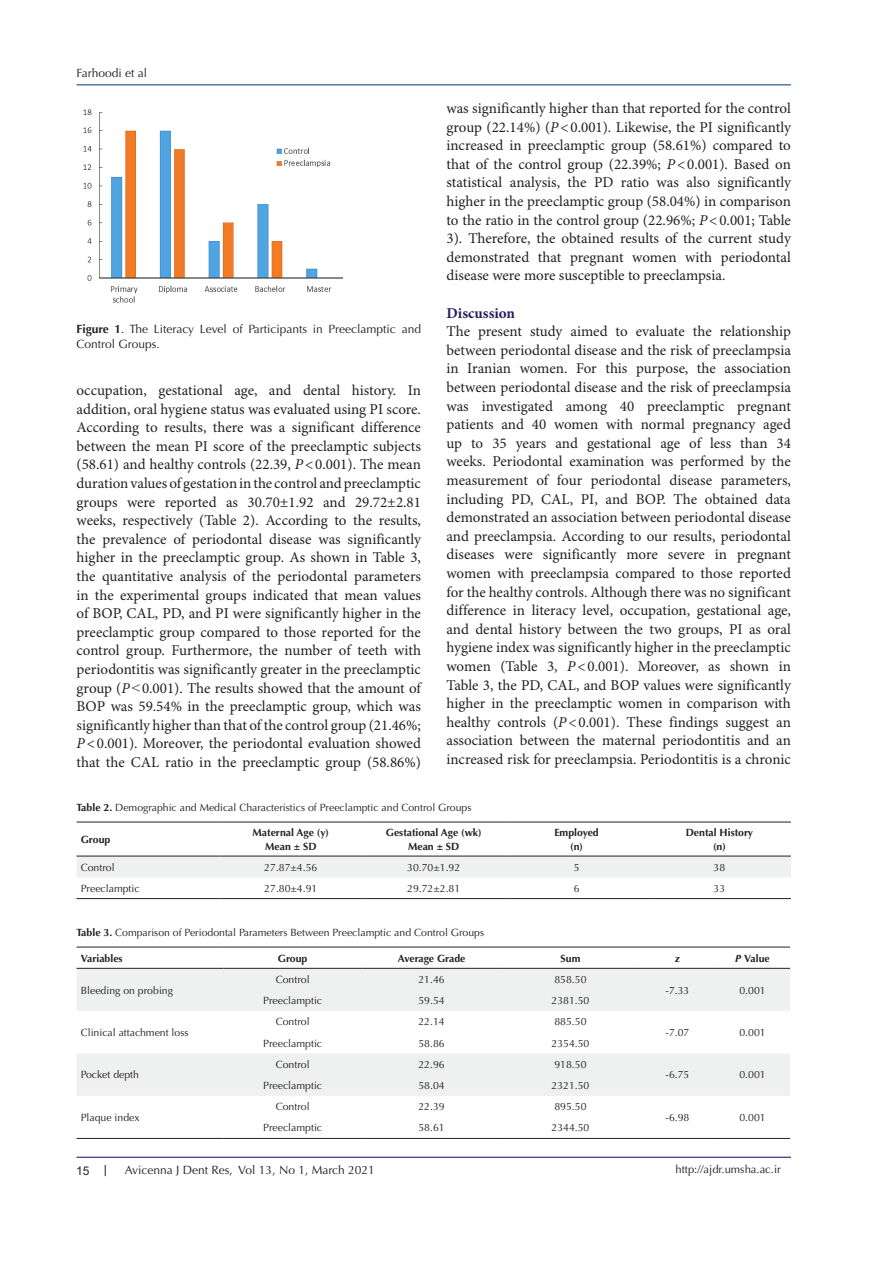
<style>
.page{position:relative;width:893px;height:1263px;background:#fff}
.page>*{position:absolute;margin:0;border:0;box-sizing:border-box;transform-origin:0 0}
.t1{font:15px/18.6px "Minion Pro";letter-spacing:-.005em;color:#231f20;text-align:justify}
.t2{font:700 15px "Minion Pro";color:#231d60}
.t3{font:12px/15px "Optima LT Std";color:#231f20}
.t4{font:12px "Arial";color:#231f20}
.t5{font:11.25px "Optima LT Std";color:#231f20}
.t6{font:10.5px "Optima LT Std";color:#231f20}
.t7{font:700 10.5px "Optima LT Std";color:#231f20}
.s1{font-style:italic}
.s2{font-weight:700}
.s3{font-family:"Times New Roman"}
</style>
<div class="page">
<hr style="left:77px;top:1157px;width:714px;height:1px;background:#190066">
<hr style="left:77px;top:85px;width:714px;height:1px;background:#053278">
<div style="left:77px;top:857px;width:714px;height:20px;background:#eff0f0"></div>
<hr style="left:77px;top:822px;width:142px;height:1px;background:#231f20">
<hr style="left:219px;top:822px;width:143px;height:1px;background:#231f20">
<hr style="left:362px;top:822px;width:143px;height:1px;background:#231f20">
<hr style="left:505px;top:822px;width:143px;height:1px;background:#231f20">
<hr style="left:648px;top:822px;width:143px;height:1px;background:#231f20">
<hr style="left:77px;top:856px;width:142px;height:1px;background:#231f20">
<hr style="left:219px;top:856px;width:143px;height:1px;background:#231f20">
<hr style="left:362px;top:856px;width:143px;height:1px;background:#231f20">
<hr style="left:505px;top:856px;width:143px;height:1px;background:#231f20">
<hr style="left:648px;top:856px;width:143px;height:1px;background:#231f20">
<hr style="left:77px;top:898px;width:142px;height:1px;background:#231f20">
<hr style="left:219px;top:898px;width:143px;height:1px;background:#231f20">
<hr style="left:362px;top:898px;width:143px;height:1px;background:#231f20">
<hr style="left:505px;top:898px;width:143px;height:1px;background:#231f20">
<hr style="left:648px;top:898px;width:143px;height:1px;background:#231f20">
<svg style="left:77px;top:969px;width:713px;height:127px;fill:#eff0f0"></svg>
<hr style="left:77px;top:947px;width:146px;height:1px;background:#231f20">
<hr style="left:223px;top:947px;width:139px;height:1px;background:#231f20">
<hr style="left:362px;top:947px;width:139px;height:1px;background:#231f20">
<hr style="left:501px;top:947px;width:139px;height:1px;background:#231f20">
<hr style="left:640px;top:947px;width:75px;height:1px;background:#231f20">
<hr style="left:715px;top:947px;width:75px;height:1px;background:#231f20">
<hr style="left:77px;top:968px;width:146px;height:1px;background:#231f20">
<hr style="left:223px;top:968px;width:139px;height:1px;background:#231f20">
<hr style="left:362px;top:968px;width:139px;height:1px;background:#231f20">
<hr style="left:501px;top:968px;width:139px;height:1px;background:#231f20">
<hr style="left:640px;top:968px;width:75px;height:1px;background:#231f20">
<hr style="left:715px;top:968px;width:75px;height:1px;background:#231f20">
<hr style="left:77px;top:1138px;width:146px;height:1px;background:#231f20">
<hr style="left:223px;top:1138px;width:139px;height:1px;background:#231f20">
<hr style="left:362px;top:1138px;width:139px;height:1px;background:#231f20">
<hr style="left:501px;top:1138px;width:139px;height:1px;background:#231f20">
<hr style="left:640px;top:1138px;width:75px;height:1px;background:#231f20">
<hr style="left:715px;top:1138px;width:75px;height:1px;background:#231f20">
<img style="left:83px;top:109px;width:260px;height:194px">
<p class="t3" style="left:77px;top:66px;width:72px">Farhoodi et al</p>
<p class="t1" style="left:446px;top:99px;width:346px">was significantly higher than that reported for the control group (22.14%) (<span class="s1">P</span>&lt;0.001). Likewise, the PI significantly increased in preeclamptic group (58.61%) compared to that of the control group (22.39%; <span class="s1">P</span>&lt;0.001). Based on statistical analysis, the PD ratio was also significantly higher in the preeclamptic group (58.04%) in comparison to the ratio in the control group (22.96%; <span class="s1">P</span>&lt;0.001; Table 3). Therefore, the obtained results of the current study demonstrated that pregnant women with periodontal disease were more susceptible to preeclampsia.</p>
<p class="t2" style="left:446px;top:302px;width:70px">Discussion</p>
<p class="t1" style="left:446px;top:323px;width:346px">The present study aimed to evaluate the relationship between periodontal disease and the risk of preeclampsia in Iranian women. For this purpose, the association between periodontal disease and the risk of preeclampsia was investigated among 40 preeclamptic pregnant patients and 40 women with normal pregnancy aged up to 35 years and gestational age of less than 34 weeks. Periodontal examination was performed by the measurement of four periodontal disease parameters, including PD, CAL, PI, and BOP. The obtained data demonstrated an association between periodontal disease and preeclampsia. According to our results, periodontal diseases were significantly more severe in pregnant women with preeclampsia compared to those reported for the healthy controls. Although there was no significant difference in literacy level, occupation, gestational age, and dental history between the two groups, PI as oral hygiene index was significantly higher in the preeclamptic women (Table 3, <span class="s1">P</span>&lt;0.001). Moreover, as shown in Table 3, the PD, CAL, and BOP values were significantly higher in the preeclamptic women in comparison with healthy controls (<span class="s1">P</span>&lt;0.001). These findings suggest an association between the maternal periodontitis and an increased risk for preeclampsia. Periodontitis is a chronic</p>
<p class="t3" style="left:77px;top:322px;width:346px"><span class="s2">Figure 1</span>. The Literacy Level of Participants in Preeclamptic and<br>Control Groups.</p>
<p class="t1" style="left:77px;top:381px;width:346px">occupation, gestational age, and dental history. In addition, oral hygiene status was evaluated using PI score.<br>According to results, there was a significant difference between the mean PI score of the preeclamptic subjects (58.61) and healthy controls (22.39, <span class="s1">P</span>&lt;0.001). The mean duration values of gestation in the control and preeclamptic groups were reported as 30.70±1.92 and 29.72±2.81 weeks, respectively (Table 2). According to the results, the prevalence of periodontal disease was significantly higher in the preeclamptic group. As shown in Table 3, the quantitative analysis of the periodontal parameters in the experimental groups indicated that mean values of BOP, CAL, PD, and PI were significantly higher in the preeclamptic group compared to those reported for the control group. Furthermore, the number of teeth with periodontitis was significantly greater in the preeclamptic group (<span class="s1">P</span><span class="s3">˂</span> 0.001). The results showed that the amount of BOP was 59.54% in the preeclamptic group, which was significantly higher than that of the control group (21.46%; <span class="s1">P</span>&lt;0.001). Moreover, the periodontal evaluation showed that the CAL ratio in the preeclamptic group (58.86%)</p>
<p class="t6" style="left:77px;top:802px;width:396px"><span class="s2">Table 2.</span> Demographic and Medical Characteristics of Preeclamptic and Control Groups</p>
<p class="t7" style="left:81px;top:833px;width:31px">Group</p>
<p class="t7" style="left:253px;top:826px;width:78px">Maternal Age (y)</p>
<p class="t7" style="left:265px;top:840px;width:53px">Mean ± SD</p>
<p class="t7" style="left:386px;top:826px;width:97px">Gestational Age (wk)</p>
<p class="t7" style="left:408px;top:840px;width:53px">Mean ± SD</p>
<p class="t7" style="left:554px;top:826px;width:46px">Employed</p>
<p class="t7" style="left:570px;top:840px;width:14px">(n)</p>
<p class="t7" style="left:686px;top:826px;width:69px">Dental History</p>
<p class="t7" style="left:713px;top:840px;width:14px">(n)</p>
<p class="t6" style="left:81px;top:861px;width:35px">Control</p>
<p class="t6" style="left:264px;top:861px;width:55px">27.87±4.56</p>
<p class="t6" style="left:407px;top:861px;width:55px">30.70±1.92</p>
<p class="t6" style="left:574px;top:861px;width:7px">5</p>
<p class="t6" style="left:714px;top:861px;width:13px">38</p>
<p class="t6" style="left:81px;top:882px;width:60px">Preeclamptic</p>
<p class="t6" style="left:264px;top:882px;width:55px">27.80±4.91</p>
<p class="t6" style="left:407px;top:882px;width:55px">29.72±2.81</p>
<p class="t6" style="left:574px;top:882px;width:7px">6</p>
<p class="t6" style="left:714px;top:882px;width:13px">33</p>
<p class="t6" style="left:77px;top:927px;width:409px"><span class="s2">Table 3.</span> Comparison of Periodontal Parameters Between Preeclamptic and Control Groups</p>
<p class="t7" style="left:81px;top:952px;width:43px">Variables</p>
<p class="t7" style="left:278px;top:952px;width:31px">Group</p>
<p class="t7" style="left:398px;top:952px;width:69px">Average Grade</p>
<p class="t7" style="left:561px;top:952px;width:21px">Sum</p>
<p class="t7" style="left:675px;top:952px;width:7px">z</p>
<p class="t7" style="left:735px;top:952px;width:36px"><span class="s1">P</span> Value</p>
<p class="t6" style="left:81px;top:984px;width:94px">Bleeding on probing</p>
<p class="t6" style="left:276px;top:973px;width:35px">Control</p>
<p class="t6" style="left:418px;top:973px;width:28px">21.46</p>
<p class="t6" style="left:554px;top:973px;width:34px">858.50</p>
<p class="t6" style="left:665px;top:984px;width:25px">-7.33</p>
<p class="t6" style="left:739px;top:984px;width:28px">0.001</p>
<p class="t6" style="left:263px;top:994px;width:60px">Preeclamptic</p>
<p class="t6" style="left:418px;top:994px;width:28px">59.54</p>
<p class="t6" style="left:551px;top:994px;width:39px">2381.50</p>
<p class="t6" style="left:276px;top:1016px;width:35px">Control</p>
<p class="t6" style="left:418px;top:1016px;width:28px">22.14</p>
<p class="t6" style="left:554px;top:1016px;width:34px">885.50</p>
<p class="t6" style="left:81px;top:1026px;width:109px">Clinical attachment loss</p>
<p class="t6" style="left:665px;top:1026px;width:25px">-7.07</p>
<p class="t6" style="left:739px;top:1026px;width:28px">0.001</p>
<p class="t6" style="left:263px;top:1037px;width:60px">Preeclamptic</p>
<p class="t6" style="left:418px;top:1037px;width:28px">58.86</p>
<p class="t6" style="left:551px;top:1037px;width:39px">2354.50</p>
<p class="t6" style="left:276px;top:1058px;width:35px">Control</p>
<p class="t6" style="left:418px;top:1058px;width:28px">22.96</p>
<p class="t6" style="left:554px;top:1058px;width:34px">918.50</p>
<p class="t6" style="left:81px;top:1069px;width:60px">Pocket depth</p>
<p class="t6" style="left:263px;top:1079px;width:60px">Preeclamptic</p>
<p class="t6" style="left:418px;top:1079px;width:28px">58.04</p>
<p class="t6" style="left:551px;top:1079px;width:39px">2321.50</p>
<p class="t6" style="left:665px;top:1069px;width:25px">-6.75</p>
<p class="t6" style="left:739px;top:1069px;width:28px">0.001</p>
<p class="t6" style="left:276px;top:1101px;width:35px">Control</p>
<p class="t6" style="left:418px;top:1101px;width:28px">22.39</p>
<p class="t6" style="left:554px;top:1101px;width:34px">895.50</p>
<p class="t6" style="left:81px;top:1111px;width:60px">Plaque index</p>
<p class="t6" style="left:263px;top:1122px;width:60px">Preeclamptic</p>
<p class="t6" style="left:418px;top:1122px;width:28px">58.61</p>
<p class="t6" style="left:551px;top:1122px;width:39px">2344.50</p>
<p class="t6" style="left:665px;top:1111px;width:25px">-6.98</p>
<p class="t6" style="left:739px;top:1111px;width:28px">0.001</p>
<p class="t4" style="left:76px;top:1162px;width:15px">15</p>
<p class="t3" style="left:125px;top:1163px;width:252px">Avicenna J Dent Res, Vol 13, No 1, March 2021</p>
<p class="t5" style="left:675px;top:1162px;width:107px">http://ajdr.umsha.ac.ir</p>
</div>
